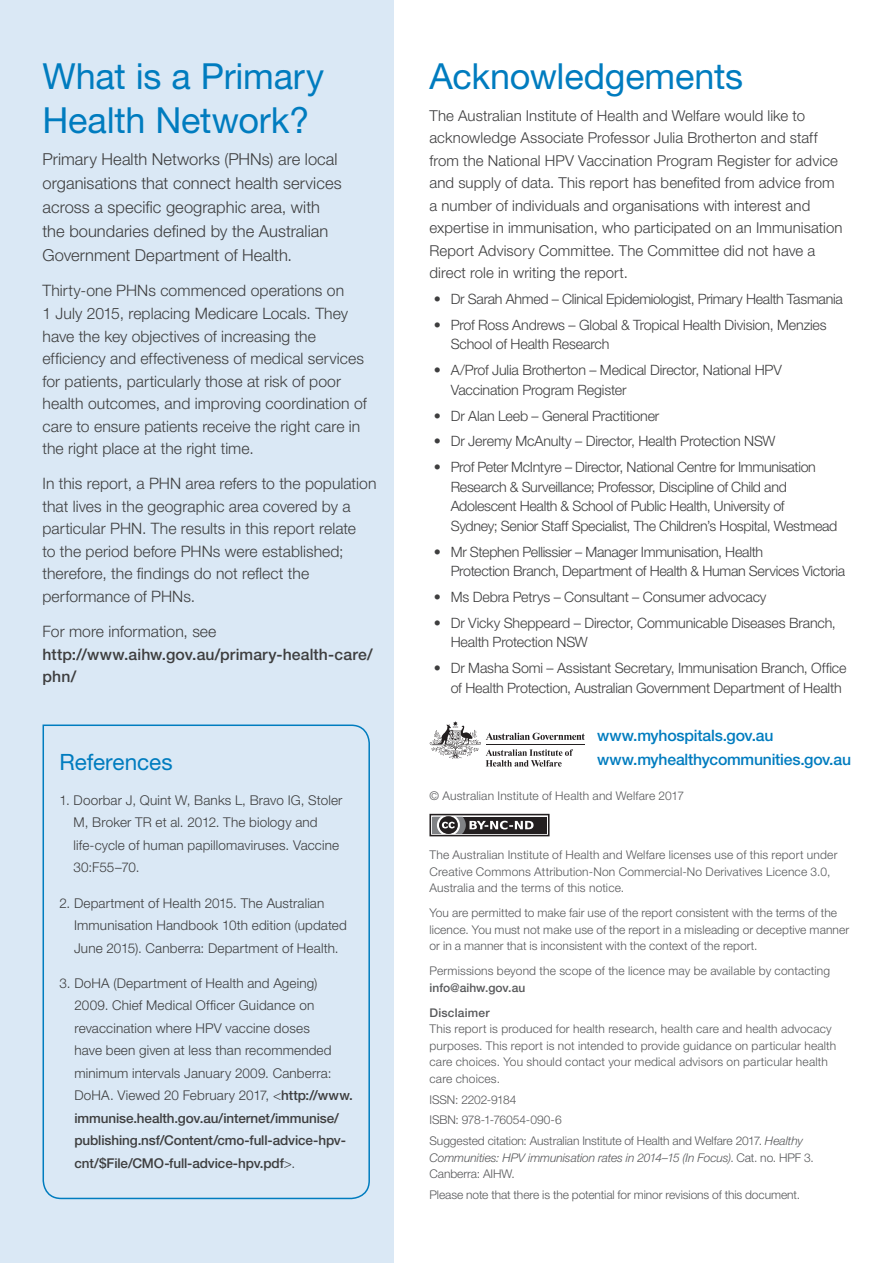
<style>
.page{position:relative;width:893px;height:1263px;background:#fff}
.page>*{position:absolute;margin:0;border:0;box-sizing:border-box;transform-origin:0 0}
.t1{font:36px/43.2px "Helvetica Neue LT Std";letter-spacing:-.005em;color:#007cbf}
.t2{font:22.5px "Helvetica Neue LT Std";letter-spacing:-.005em;color:#007cbf}
.t3{font:300 16.5px/24px "Helvetica Neue LT Std";letter-spacing:.005em;color:#3e3e3f}
.t4{font:300 15.75px/22.5px "Helvetica Neue LT Std";letter-spacing:.005em;color:#3e3e3f}
.t5{font:500 15.75px/23.2px "Helvetica Neue LT Std";letter-spacing:-.015em;color:#007cbf}
.t6{font:500 15.75px/22.5px "Helvetica Neue LT Std";letter-spacing:.005em;color:#3e3e3f}
.t7{font:300 15px/22.5px "Helvetica Neue LT Std";letter-spacing:.005em;color:#3e3e3f}
.t8{font:300 14.25px/19.5px "Helvetica Neue LT Std";letter-spacing:-.015em;color:#3e3e3f}
.t9{font:300 13.5px/22.5px "Helvetica Neue LT Std";letter-spacing:.01em;color:#3e3e3f}
.t10{font:300 12px/16.5px "Helvetica Neue LT Std";letter-spacing:.01em;color:#57585a}
.t11{font:300 12px/20.7px "Helvetica Neue LT Std";letter-spacing:-.01em;color:#57585a}
.t12{font:italic 300 12px/16.5px "Helvetica Neue LT Std";letter-spacing:-.01em;color:#57585a}
.t13{font:500 12px/25px "Helvetica Neue LT Std";letter-spacing:.01em;color:#57585a}
.s1{font-weight:500}
.s2{font-style:italic}
.s3{font-style:normal}
</style>
<div class="page">
<div style="left:0;top:0;width:393px;height:1263px;background:#dae8f5"></div>
<svg style="left:42px;top:724px;width:328px;height:476px"></svg>
<svg style="left:430px;top:721px;width:155px;height:46px"></svg>
<div style="left:429px;top:814px;width:121px;height:22px;border:2px solid #231f20"></div>
<div style="left:432px;top:817px;width:115px;height:16px;background:#231f20"></div>
<svg style="left:432px;top:817px;width:101px;height:16px"></svg>
<h1 class="t1" style="left:43px;top:55px;width:283px">What is a Primary<br>Health Network?</h1>
<p class="t3" style="left:43px;top:147px;width:301px">Primary Health Networks (PHNs) are local organisations that connect health services across a specific geographic area, with the boundaries defined by the Australian Government Department of Health.</p>
<p class="t4" style="left:43px;top:279px;width:326px">Thirty-one PHNs commenced operations on<br>1 July 2015, replacing Medicare Locals. They have the key objectives of increasing the efficiency and effectiveness of medical services for patients, particularly those at risk of poor health outcomes, and improving coordination of care to ensure patients receive the right care in the right place at the right time.</p>
<p class="t4" style="left:43px;top:472px;width:335px">In this report, a PHN area refers to the population that lives in the geographic area covered by a particular PHN. The results in this report relate<br>to the period before PHNs were established; therefore, the findings do not reflect the performance of PHNs.</p>
<p class="t4" style="left:43px;top:620px;width:175px">For more information, see</p>
<p class="t6" style="left:43px;top:643px;width:332px">http://www.aihw.gov.au/primary-health-care/ phn/</p>
<h2 class="t2" style="left:60px;top:748px;width:115px">References</h2>
<p class="t9" style="left:74px;top:788px;width:270px;text-indent:-14px">1. Doorbar J, Quint W, Banks L, Bravo IG, Stoler M, Broker TR et al. 2012. The biology and life-cycle of human papillomaviruses. Vaccine 30:F55–70.</p>
<p class="t9" style="left:74px;top:891px;width:274px;text-indent:-15px">2. Department of Health 2015. The Australian<br>Immunisation Handbook 10th edition (updated<br>June 2015). Canberra: Department of Health.</p>
<p class="t9" style="left:74px;top:971px;width:280px;text-indent:-15px">3. DoHA (Department of Health and Ageing)<br>2009. Chief Medical Officer Guidance on revaccination where HPV vaccine doses<br>have been given at less than recommended minimum intervals January 2009. Canberra:<br>DoHA. Viewed 20 February 2017, &lt;<span class="s1">http://www. immunise.health.gov.au/internet/immunise/ publishing.nsf/Content/cmo-full-advice-hpv&shy;cnt/$File/CMO-full-advice-hpv.pdf</span>&gt;.</p>
<h1 class="t1" style="left:429px;top:55px;width:315px">Acknowledgements</h1>
<p class="t7" style="left:429px;top:104px;width:415px">The Australian Institute of Health and Welfare would like to acknowledge Associate Professor Julia Brotherton and staff from the National HPV Vaccination Program Register for advice and supply of data. This report has benefited from advice from a number of individuals and organisations with interest and expertise in immunisation, who participated on an Immunisation Report Advisory Committee. The Committee did not have a direct role in writing the report.</p>
<p class="t8" style="left:434px;top:289px;width:410px">• Dr Sarah Ahmed – Clinical Epidemiologist, Primary Health Tasmania</p>
<p class="t8" style="left:451px;top:315px;width:377px;text-indent:-17px">• Prof Ross Andrews – Global &amp; Tropical Health Division, Menzies<br>School of Health Research</p>
<p class="t8" style="left:451px;top:360px;width:332px;text-indent:-17px">• A/Prof Julia Brotherton – Medical Director, National HPV<br>Vaccination Program Register</p>
<p class="t8" style="left:434px;top:405px;width:227px">• Dr Alan Leeb – General Practitioner</p>
<p class="t8" style="left:434px;top:431px;width:343px">• Dr Jeremy McAnulty – Director, Health Protection NSW</p>
<p class="t8" style="left:451px;top:457px;width:388px;text-indent:-17px">• Prof Peter McIntyre – Director, National Centre for Immunisation Research &amp; Surveillance; Professor, Discipline of Child and Adolescent Health &amp; School of Public Health, University of<br>Sydney; Senior Staff Specialist, The Children’s Hospital, Westmead</p>
<p class="t8" style="left:451px;top:541px;width:396px;text-indent:-17px">• Mr Stephen Pellissier – Manager Immunisation, Health<br>Protection Branch, Department of Health &amp; Human Services Victoria</p>
<p class="t8" style="left:434px;top:587px;width:334px">• Ms Debra Petrys – Consultant – Consumer advocacy</p>
<p class="t8" style="left:451px;top:613px;width:387px;text-indent:-17px">• Dr Vicky Sheppeard – Director, Communicable Diseases Branch,<br>Health Protection NSW</p>
<p class="t8" style="left:451px;top:658px;width:397px;text-indent:-17px">• Dr Masha Somi – Assistant Secretary, Immunisation Branch, Office of Health Protection, Australian Government Department of Health</p>
<p class="t5" style="left:597px;top:724px;width:255px">www.myhospitals.gov.au www.myhealthycommunities.gov.au</p>
<p class="t10" style="left:429px;top:787px;width:256px">© Australian Institute of Health and Welfare 2017</p>
<p class="t10" style="left:429px;top:846px;width:409px">The Australian Institute of Health and Welfare licenses use of this report under<br>Creative Commons Attribution-Non Commercial-No Derivatives Licence 3.0,<br>Australia and the terms of this notice.</p>
<p class="t10" style="left:429px;top:904px;width:421px">You are permitted to make fair use of the report consistent with the terms of the licence. You must not make use of the report in a misleading or deceptive manner or in a manner that is inconsistent with the context of the report.</p>
<p class="t10" style="left:429px;top:962px;width:402px">Permissions beyond the scope of the licence may be available by contacting</p>
<p class="t13" style="left:429px;top:975px;width:97px">info@aihw.gov.au<br>Disclaimer</p>
<p class="t10" style="left:429px;top:1020px;width:408px">This report is produced for health research, health care and health advocacy purposes. This report is not intended to provide guidance on particular health care choices. You should contact your medical advisors on particular health care choices.</p>
<p class="t11" style="left:429px;top:1089px;width:375px">ISSN: 2202-9184<br>ISBN: 978-1-76054-090-6<br>Suggested citation: Australian Institute of Health and Welfare 2017. <span class="s2">Healthy</span></p>
<p class="t12" style="left:429px;top:1149px;width:386px">Communities: HPV immunisation rates in 2014–15 (In Focus)<span class="s3">. Cat. no. HPF 3.<br>Canberra: AIHW.</span></p>
<p class="t10" style="left:429px;top:1186px;width:372px">Please note that there is the potential for minor revisions of this document.</p>
</div>
